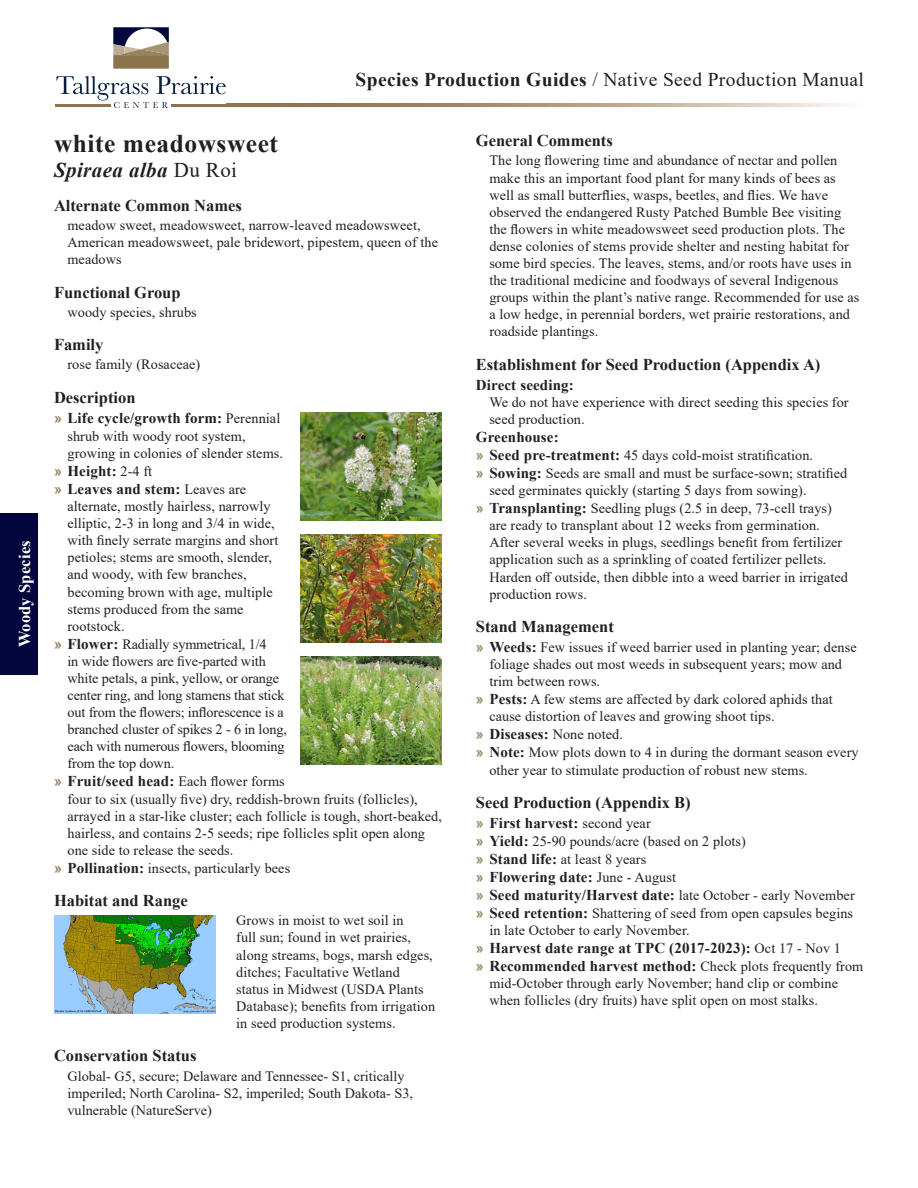
<style>
.page{position:relative;width:918px;height:1188px;background:#fff}
.page>*{position:absolute;margin:0;border:0;box-sizing:border-box;transform-origin:0 0}
.Common_Name{font:700 25.5px "Times New Roman";letter-spacing:.02em;color:#231f20}
.t1{font:italic 700 21px "Times New Roman";letter-spacing:.02em;color:#231f20}
.t2{font:19.5px "Times New Roman";letter-spacing:.02em;color:#231f20}
.Bold_Headings{font:700 16.5px "Times New Roman";color:#231f20}
.t3{font:700 16.5px "Times New Roman";letter-spacing:.01em;color:#fff}
.Direct_Seeding_and_Greenhouse_Text{font:700 15px "Times New Roman";letter-spacing:.01em;color:#231f20}
.Paragraph_Text{font:14.25px/17.1px "Times New Roman";letter-spacing:.005em;color:#231f20}
.s1{font-weight:700}
.s2{font-weight:400;font-style:normal}
.s3{font-family:"Arial";font-size:14.25px;color:#9c8563}
.s4{font-weight:400;font-size:14.25px}
.s5{font-family:"Arial";font-weight:700;color:#9c8563}
.s6{font-weight:700;font-size:15px}
</style>
<div class="page">
<svg style="left:113px;top:27px;width:56px;height:42px"></svg>
<svg style="left:56px;top:76px;width:170px;height:32px"></svg>
<hr style="left:171px;top:105px;width:56px;height:2px;background:#8b734b">
<hr style="left:55px;top:105px;width:56px;height:2px;background:#8b734b">
<hr style="left:171px;top:104px;width:56px;height:1px;background:#8b734b">
<hr style="left:55px;top:104px;width:56px;height:1px;background:#8b734b">
<svg style="left:227px;top:105px;width:618px;height:1px"></svg>
<svg style="left:227px;top:104px;width:618px;height:1px"></svg>
<div style="left:0;top:513px;width:38px;height:162px;background:#02063d"></div>
<img style="left:301px;top:413px;width:140px;height:108px">
<img style="left:301px;top:534px;width:140px;height:108px">
<img style="left:301px;top:656px;width:140px;height:108px">
<img style="left:54px;top:915px;width:162px;height:99px">
<p class="t3" style="left:13px;top:647px;width:108px;rotate:-90deg">Woody Species</p>
<h3 class="t2" style="left:356px;top:65px;width:510px"><span class="s1">Species Production Guides</span> / Native Seed Production Manual</h3>
<p class="Common_Name" style="left:54px;top:125px;width:226px">white meadowsweet</p>
<p class="t1" style="left:54px;top:156px;width:185px">Spiraea alba <span class="s2">Du Roi</span></p>
<p class="Bold_Headings" style="left:54px;top:193px;width:189px">Alternate Common Names</p>
<p class="Paragraph_Text" style="left:68px;top:216px;width:372px">meadow sweet, meadowsweet, narrow-leaved meadowsweet,<br>American meadowsweet, pale bridewort, pipestem, queen of the meadows</p>
<p class="Bold_Headings" style="left:54px;top:280px;width:128px">Functional Group</p>
<p class="Paragraph_Text" style="left:68px;top:303px;width:131px">woody species, shrubs</p>
<p class="Bold_Headings" style="left:54px;top:333px;width:51px">Family</p>
<p class="Paragraph_Text" style="left:68px;top:356px;width:134px">rose family (Rosaceae)</p>
<p class="Bold_Headings" style="left:54px;top:385px;width:83px">Description</p>
<p class="Direct_Seeding_and_Greenhouse_Text" style="left:54px;top:407px;width:228px"><span class="s3">»</span> Life cycle/growth form: <span class="s4">Perennial</span></p>
<p class="Paragraph_Text" style="left:68px;top:427px;width:217px">shrub with woody root system, growing in colonies of slender stems.</p>
<p class="Direct_Seeding_and_Greenhouse_Text" style="left:54px;top:460px;width:100px"><span class="s3">»</span> Height: <span class="s4">2-4 ft</span></p>
<p class="Direct_Seeding_and_Greenhouse_Text" style="left:54px;top:478px;width:194px"><span class="s3">»</span> Leaves and stem: <span class="s4">Leaves are</span></p>
<p class="Paragraph_Text" style="left:68px;top:497px;width:212px">alternate, mostly hairless, narrowly elliptic, 2-3 in long and 3/4 in wide, with finely serrate margins and short petioles; stems are smooth, slender, and woody, with few branches, becoming brown with age, multiple stems produced from the same rootstock.</p>
<p class="Paragraph_Text" style="left:68px;top:635px;width:221px;text-indent:-14px"><span class="s5">»</span> <span class="s6">Flower:</span> Radially symmetrical, 1/4<br>in wide flowers are five-parted with white petals, a pink, yellow, or orange center ring, and long stamens that stick out from the flowers; inflorescence is a branched cluster of spikes 2 - 6 in long, each with numerous flowers, blooming from the top down.</p>
<p class="Direct_Seeding_and_Greenhouse_Text" style="left:54px;top:771px;width:232px"><span class="s3">»</span> Fruit/seed head: <span class="s4">Each flower forms</span></p>
<p class="Paragraph_Text" style="left:68px;top:790px;width:376px">four to six (usually five) dry, reddish-brown fruits (follicles), arrayed in a star-like cluster; each follicle is tough, short-beaked, hairless, and contains 2-5 seeds; ripe follicles split open along one side to release the seeds.</p>
<p class="Paragraph_Text" style="left:54px;top:859px;width:238px"><span class="s5">»</span> <span class="s6">Pollination:</span> insects, particularly bees</p>
<p class="Bold_Headings" style="left:54px;top:889px;width:135px">Habitat and Range</p>
<p class="Paragraph_Text" style="left:236px;top:912px;width:201px">Grows in moist to wet soil in<br>full sun; found in wet prairies, along streams, bogs, marsh edges, ditches; Facultative Wetland status in Midwest (USDA Plants<br>Database); benefits from irrigation in seed production systems.</p>
<p class="Bold_Headings" style="left:54px;top:1044px;width:144px">Conservation Status</p>
<p class="Paragraph_Text" style="left:68px;top:1067px;width:347px">Global- G5, secure; Delaware and Tennessee- S1, critically imperiled; North Carolina- S2, imperiled; South Dakota- S3, vulnerable (NatureServe)</p>
<p class="Bold_Headings" style="left:476px;top:129px;width:139px">General Comments</p>
<p class="Paragraph_Text" style="left:489px;top:152px;width:372px">The long flowering time and abundance of nectar and pollen make this an important food plant for many kinds of bees as well as small butterflies, wasps, beetles, and flies. We have observed the endangered Rusty Patched Bumble Bee visiting the flowers in white meadowsweet seed production plots. The dense colonies of stems provide shelter and nesting habitat for some bird species. The leaves, stems, and/or roots have uses in the traditional medicine and foodways of several Indigenous groups within the plant’s native range. Recommended for use as a low hedge, in perennial borders, wet prairie restorations, and roadside plantings.</p>
<p class="Bold_Headings" style="left:476px;top:352px;width:346px">Establishment for Seed Production (Appendix A)</p>
<p class="Direct_Seeding_and_Greenhouse_Text" style="left:476px;top:374px;width:100px">Direct seeding:</p>
<p class="Paragraph_Text" style="left:489px;top:393px;width:361px">We do not have experience with direct seeding this species for seed production.</p>
<p class="Direct_Seeding_and_Greenhouse_Text" style="left:476px;top:426px;width:84px">Greenhouse:</p>
<p class="Paragraph_Text" style="left:476px;top:446px;width:339px"><span class="s5">»</span> <span class="s6">Seed pre-treatment:</span> 45 days cold-moist stratification.</p>
<p class="Paragraph_Text" style="left:489px;top:464px;width:359px;text-indent:-14px"><span class="s5">»</span> <span class="s6">Sowing:</span> Seeds are small and must be surface-sown; stratified seed germinates quickly (starting 5 days from sowing).</p>
<p class="Paragraph_Text" style="left:489px;top:499px;width:360px;text-indent:-14px"><span class="s5">»</span> <span class="s6">Transplanting:</span> Seedling plugs (2.5 in deep, 73-cell trays) are ready to transplant about 12 weeks from germination.<br>After several weeks in plugs, seedlings benefit from fertilizer application such as a sprinkling of coated fertilizer pellets.<br>Harden off outside, then dibble into a weed barrier in irrigated production rows.</p>
<p class="Bold_Headings" style="left:476px;top:615px;width:139px">Stand Management</p>
<p class="Paragraph_Text" style="left:489px;top:638px;width:369px;text-indent:-14px"><span class="s5">»</span> <span class="s6">Weeds:</span> Few issues if weed barrier used in planting year; dense foliage shades out most weeds in subsequent years; mow and trim between rows.</p>
<p class="Paragraph_Text" style="left:489px;top:691px;width:345px;text-indent:-14px"><span class="s5">»</span> <span class="s6">Pests:</span> A few stems are affected by dark colored aphids that cause distortion of leaves and growing shoot tips.</p>
<p class="Paragraph_Text" style="left:476px;top:726px;width:149px"><span class="s5">»</span> <span class="s6">Diseases:</span> None noted.</p>
<p class="Paragraph_Text" style="left:489px;top:744px;width:371px;text-indent:-14px"><span class="s5">»</span> <span class="s6">Note:</span> Mow plots down to 4 in during the dormant season every other year to stimulate production of robust new stems.</p>
<p class="Bold_Headings" style="left:476px;top:790px;width:216px">Seed Production (Appendix B)</p>
<p class="Direct_Seeding_and_Greenhouse_Text" style="left:476px;top:812px;width:176px"><span class="s3">»</span> First harvest: <span class="s4">second year</span></p>
<p class="Paragraph_Text" style="left:476px;top:832px;width:272px"><span class="s5">»</span> <span class="s6">Yield:</span> 25-90 pounds/acre (based on 2 plots)</p>
<p class="Paragraph_Text" style="left:476px;top:850px;width:172px"><span class="s5">»</span> <span class="s6">Stand life:</span> at least 8 years</p>
<p class="Direct_Seeding_and_Greenhouse_Text" style="left:476px;top:866px;width:202px"><span class="s3">»</span> Flowering date: <span class="s4">June - August</span></p>
<p class="Direct_Seeding_and_Greenhouse_Text" style="left:476px;top:884px;width:380px"><span class="s3">»</span> Seed maturity/Harvest date: <span class="s4">late October - early November</span></p>
<p class="Paragraph_Text" style="left:489px;top:904px;width:365px;text-indent:-14px"><span class="s5">»</span> <span class="s6">Seed retention:</span> Shattering of seed from open capsules begins in late October to early November.</p>
<p class="Direct_Seeding_and_Greenhouse_Text" style="left:476px;top:937px;width:367px"><span class="s3">»</span> Harvest date range at TPC (2017-2023): <span class="s4">Oct 17 - Nov 1</span></p>
<p class="Direct_Seeding_and_Greenhouse_Text" style="left:476px;top:955px;width:389px"><span class="s3">»</span> Recommended harvest method: <span class="s4">Check plots frequently from</span></p>
<p class="Paragraph_Text" style="left:489px;top:974px;width:350px">mid-October through early November; hand clip or combine when follicles (dry fruits) have split open on most stalks.</p>
</div>
